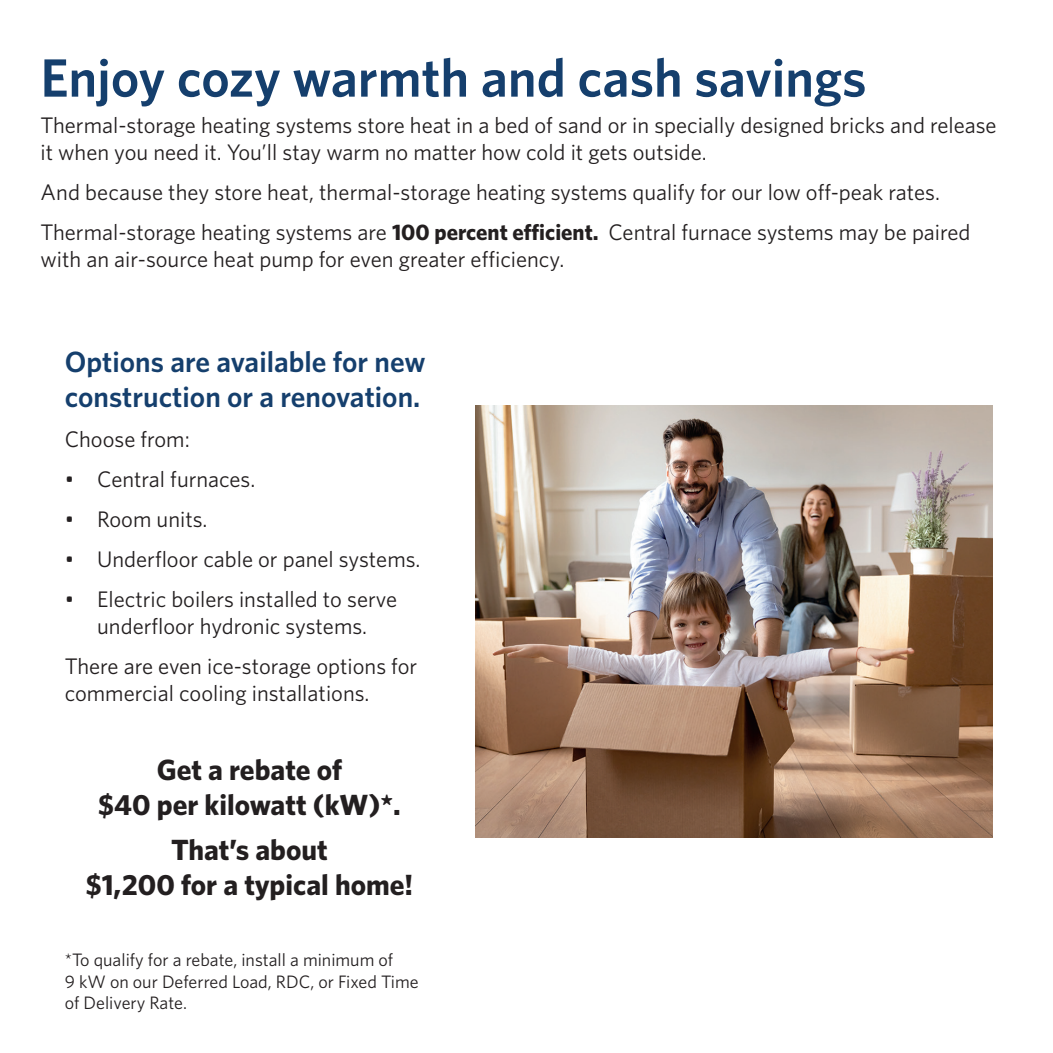
<style>
.page{position:relative;width:1053px;height:1053px;background:#fff}
.page>*{position:absolute;margin:0;border:0;box-sizing:border-box;transform-origin:0 0}
.t1{font:600 54px "Whitney";color:#153f6d}
.t2{font:700 29.25px/35.1px "Whitney";color:#231f20;text-align:center}
.t3{font:600 29.25px/35.1px "Whitney";color:#153f6d}
.t4{font:22.5px/27px "Whitney";color:#231f20}
.t5{font:18px/21.6px "Whitney";color:#231f20}
.s1{font-weight:700}
</style>
<div class="page">
<img style="left:476px;top:405px;width:516px;height:432px">
<p class="t1" style="left:40px;top:42px;width:828px">Enjoy cozy warmth and cash savings</p>
<p class="t4" style="left:40px;top:112px;width:958px">Thermal-storage heating systems store heat in a bed of sand or in specially designed bricks and release it when you need it. You’ll stay warm no matter how cold it gets outside.</p>
<p class="t4" style="left:40px;top:178px;width:901px">And because they store heat, thermal‑storage heating systems qualify for our low off-peak rates.</p>
<p class="t4" style="left:40px;top:218px;width:932px">Thermal-storage heating systems are <span class="s1">100 percent efficient.</span> Central furnace systems may be paired with an air-source heat pump for even greater efficiency.</p>
<p class="t3" style="left:65px;top:343px;width:362px">Options are available for new construction or a renovation.</p>
<p class="t4" style="left:65px;top:425px;width:127px">Choose from:</p>
<p class="t4" style="left:65px;top:465px;width:192px">• Central furnaces.</p>
<p class="t4" style="left:65px;top:505px;width:144px">• Room units.</p>
<p class="t4" style="left:65px;top:545px;width:357px">• Underfloor cable or panel systems.</p>
<p class="t4" style="left:65px;top:585px;width:334px;text-align:center">• Electric boilers installed to serve underfloor hydronic systems.</p>
<p class="t4" style="left:65px;top:652px;width:354px">There are even ice-storage options for commercial cooling installations.</p>
<p class="t2" style="left:98px;top:752px;width:304px">Get a rebate of<br>$40 per kilowatt (kW)*.</p>
<p class="t2" style="left:86px;top:832px;width:329px">That’s about<br>$1,200 for a typical home!</p>
<p class="t5" style="left:65px;top:949px;width:355px">*To qualify for a rebate, install a minimum of<br>9 kW on our Deferred Load, RDC, or Fixed Time of Delivery Rate.</p>
</div>
